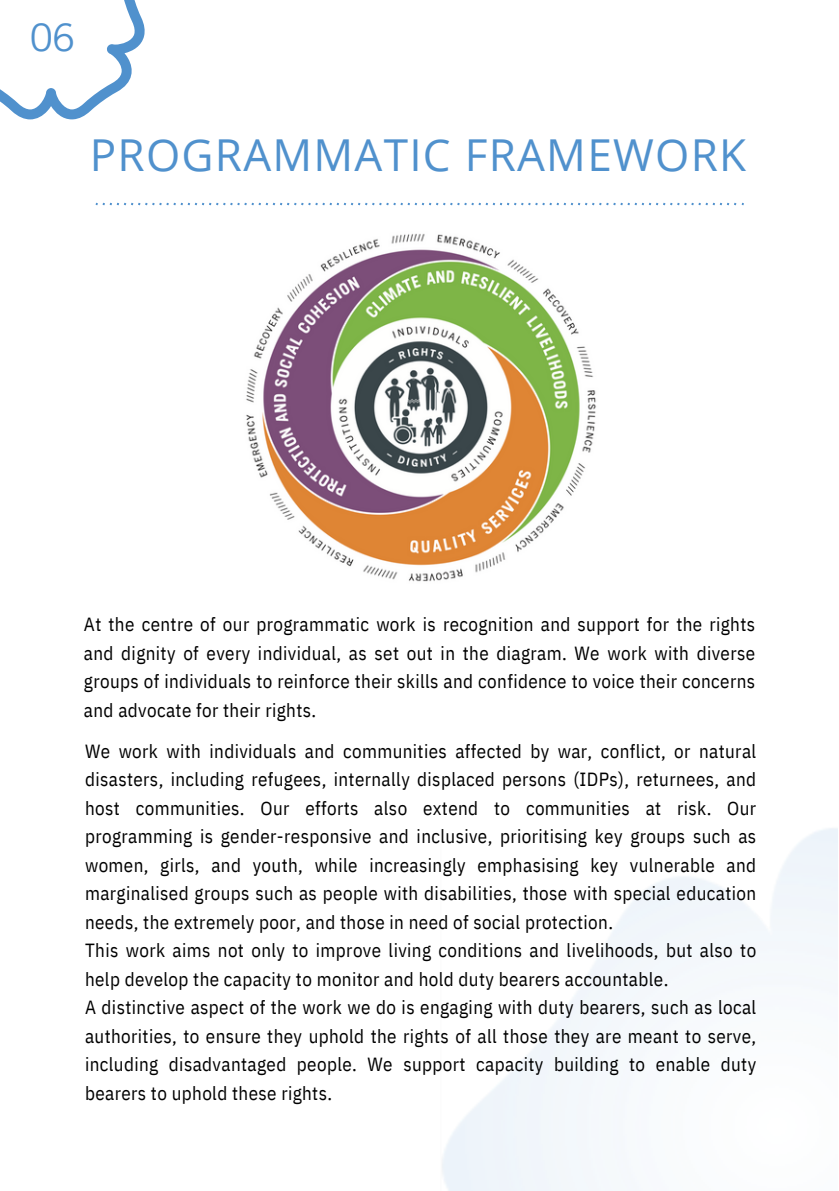
<style>
.page{position:relative;width:839px;height:1191px;background:#fff}
.page>*{position:absolute;margin:0;border:0;box-sizing:border-box;transform-origin:0 0}
.t1{font:44px "Open Sans";letter-spacing:.03em;color:#5091cd}
.t2{font:38px "Trade Gothic LT Pro";color:#5091cd}
.t3{font:19px/28.4px "IBM Plex Sans Cond";letter-spacing:.02em;color:#000;text-align:justify}
</style>
<div class="page">
<img style="left:246px;top:233px;width:350px;height:349px">
<svg style="left:96px;top:203px;width:648px;height:2px"></svg>
<svg style="left:0;top:0;width:145px;height:119px"></svg>
<p class="t2" style="left:30px;top:23px;width:47px">06</p>
<p class="t1" style="left:90px;top:124px;width:657px">PROGRAMMATIC FRAMEWORK</p>
<p class="t3" style="left:84px;top:610px;width:672px">At the centre of our programmatic work is recognition and support for the rights and dignity of every individual, as set out in the diagram. We work with diverse groups of individuals to reinforce their skills and confidence to voice their concerns and advocate for their rights.</p>
<p class="t3" style="left:85px;top:736px;width:672px">We work with individuals and communities affected by war, conflict, or natural disasters, including refugees, internally displaced persons (IDPs), returnees, and host communities. Our efforts also extend to communities at risk. Our programming is gender-responsive and inclusive, prioritising key groups such as women, girls, and youth, while increasingly emphasising key vulnerable and marginalised groups such as people with disabilities, those with special education needs, the extremely poor, and those in need of social protection.</p>
<p class="t3" style="left:85px;top:936px;width:672px">This work aims not only to improve living conditions and livelihoods, but also to help develop the capacity to monitor and hold duty bearers accountable.</p>
<p class="t3" style="left:85px;top:993px;width:672px">A distinctive aspect of the work we do is engaging with duty bearers, such as local authorities, to ensure they uphold the rights of all those they are meant to serve, including disadvantaged people. We support capacity building to enable duty bearers to uphold these rights.</p>
</div>
